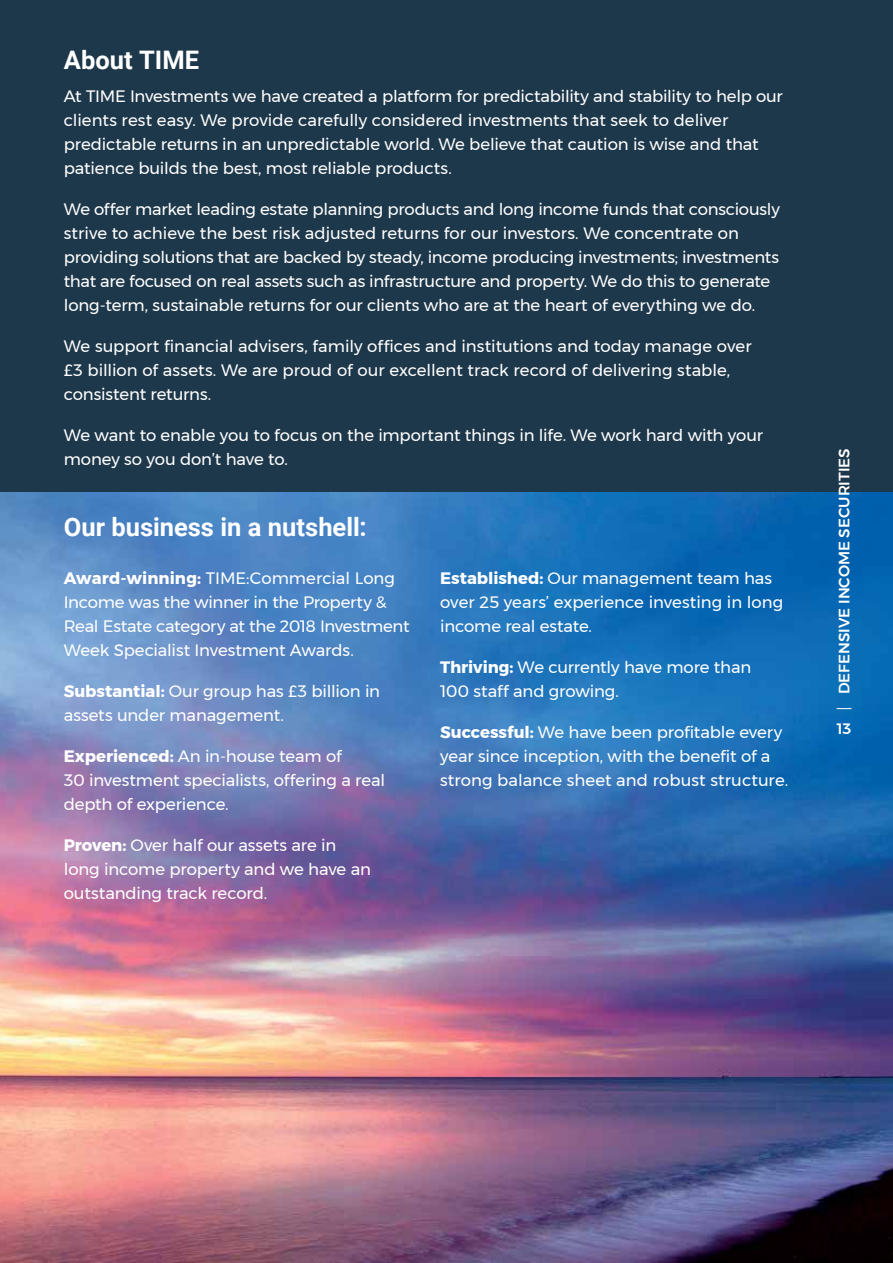
<style>
.page{position:relative;width:893px;height:1263px;background:#fff}
.page>*{position:absolute;margin:0;border:0;box-sizing:border-box;transform-origin:0 0}
.t1{font:700 25.5px "Roboto";color:#fff}
.t2{font:16.5px/24px "Montserrat";letter-spacing:-.01em;color:#fff}
.t3{font:500 15px "Montserrat";color:#fff}
.s1{font-weight:700}
</style>
<div class="page">
<img style="left:0;top:491px;width:893px;height:772px">
<div style="left:0;top:0;width:893px;height:491px;background:#1e384b"></div>
<svg style="left:837px;top:708px;width:14px;height:1px"></svg>
<h1 class="t1" style="left:64px;top:42px;width:137px">About TIME</h1>
<p class="t2" style="left:64px;top:84px;width:721px">At TIME Investments we have created a platform for predictability and stability to help our clients rest easy. We provide carefully considered investments that seek to deliver predictable returns in an unpredictable world. We believe that caution is wise and that patience builds the best, most reliable products.</p>
<p class="t2" style="left:64px;top:197px;width:718px">We offer market leading estate planning products and long income funds that consciously strive to achieve the best risk adjusted returns for our investors. We concentrate on providing solutions that are backed by steady, income producing investments; investments that are focused on real assets such as infrastructure and property. We do this to generate long-term, sustainable returns for our clients who are at the heart of everything we do.</p>
<p class="t2" style="left:64px;top:334px;width:689px">We support financial advisers, family offices and institutions and today manage over £3 billion of assets. We are proud of our excellent track record of delivering stable, consistent returns.</p>
<p class="t2" style="left:64px;top:423px;width:701px">We want to enable you to focus on the important things in life. We work hard with your money so you don’t have to.</p>
<h1 class="t1" style="left:64px;top:509px;width:304px">Our business in a nutshell:</h1>
<p class="t2" style="left:64px;top:565px;width:347px"><span class="s1">Award-winning:</span> TIME:Commercial Long Income was the winner in the Property &amp; Real Estate category at the 2018 Investment Week Specialist Investment Awards.</p>
<p class="t2" style="left:64px;top:678px;width:318px"><span class="s1">Substantial:</span> Our group has £3 billion in assets under management.</p>
<p class="t2" style="left:64px;top:743px;width:323px"><span class="s1">Experienced:</span> An in-house team of<br>30 investment specialists, offering a real depth of experience.</p>
<p class="t2" style="left:64px;top:832px;width:309px"><span class="s1">Proven:</span> Over half our assets are in long income property and we have an outstanding track record.</p>
<p class="t2" style="left:440px;top:565px;width:345px"><span class="s1">Established:</span> Our management team has over 25 years’ experience investing in long income real estate.</p>
<p class="t2" style="left:440px;top:654px;width:313px"><span class="s1">Thriving:</span> We currently have more than<br>100 staff and growing.</p>
<p class="t2" style="left:440px;top:719px;width:349px"><span class="s1">Successful:</span> We have been profitable every year since inception, with the benefit of a strong balance sheet and robust structure.</p>
<p class="t3" style="left:832px;top:694px;width:247px;rotate:-90deg">DEFENSIVE INCOME SECURITIES</p>
<p class="t3" style="left:837px;top:717px;width:16px">13</p>
</div>
